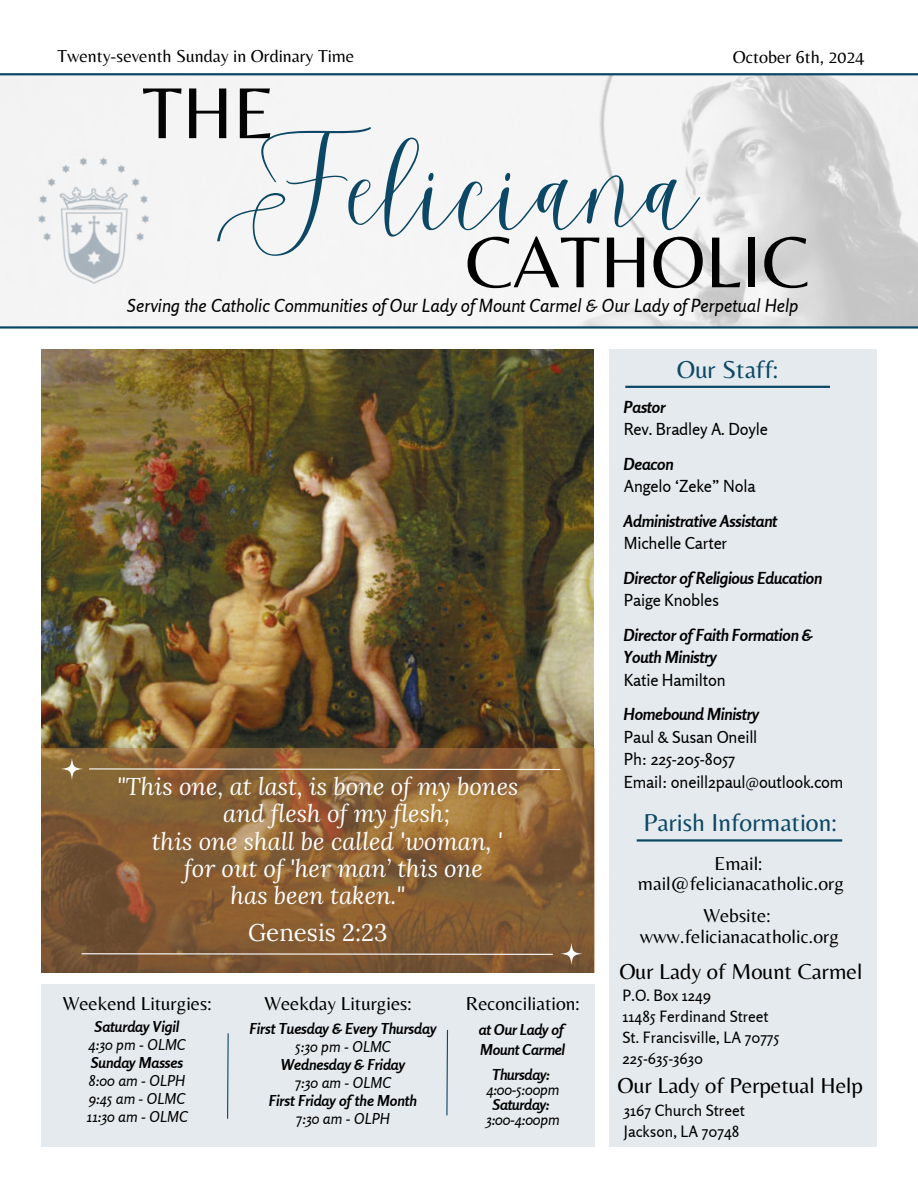
<style>
.page{position:relative;width:918px;height:1188px;background:#fff}
.page>*{position:absolute;margin:0;border:0;box-sizing:border-box;transform-origin:0 0}
.t1{font:99.45px "Malibu";color:#0c4865}
.t2{font:75px "Belleza";color:#000}
.t3{font:75px "Belleza";color:#030303}
.t4{font:25.5px "Belleza";color:#0c4865}
.t5{font:italic 24px "Lora";color:#fff}
.t6{font:24px "Lora";color:#fff}
.t7{font:22.5px "Belleza";color:#000}
.t8{font:19.5px/20.2px "Belleza";color:#000;text-align:center}
.t9{font:italic 18px "Rosario";color:#000}
.t10{font:18px "Belleza";color:#000}
.t11{font:16.5px/22.5px "Rosario";letter-spacing:-.01em;color:#000}
.t12{font:italic 700 16.5px/22.5px "Rosario";letter-spacing:-.01em;color:#000}
.t13{font:15.45px/21.1px "Rosario";color:#000}
.t14{font:italic 700 15px/20.7px "Rosario";color:#000}
.t15{font:italic 15px/18px "Rosario";color:#000}
</style>
<div class="page">
<img style="left:0;top:75px;width:918px;height:251px">
<hr style="left:0;top:326px;width:918px;height:3px;background:#0c4865">
<hr style="left:0;top:73px;width:918px;height:2px;background:#0c4865">
<div style="left:609px;top:349px;width:268px;height:798px;background:#e4eaee"></div>
<hr style="left:625px;top:386px;width:205px;height:2px;background:#0c4865">
<hr style="left:637px;top:839px;width:205px;height:3px;background:#0c4865">
<img style="left:28px;top:139px;width:128px;height:154px">
<div style="left:41px;top:984px;width:554px;height:163px;background:#e4eaee"></div>
<svg style="left:227px;top:1033px;width:2px;height:86px"></svg>
<svg style="left:446px;top:1030px;width:3px;height:86px"></svg>
<img style="left:41px;top:349px;width:552px;height:399px">
<svg style="left:41px;top:748px;width:553px;height:225px;background:#865e34"></svg>
<svg style="left:560px;top:943px;width:23px;height:22px"></svg>
<svg style="left:80px;top:953px;width:474px;height:2px"></svg>
<svg style="left:61px;top:758px;width:500px;height:22px;background:#906940"></svg>
<p class="t10" style="left:57px;top:45px;width:298px">Twenty-seventh Sunday in Ordinary Time</p>
<p class="t10" style="left:733px;top:46px;width:133px">October 6th, 2024</p>
<h2 class="t3" style="left:142px;top:69px;width:135px">THE</h2>
<h1 class="t1" style="left:214px;top:129px;width:486px">Feliciana</h1>
<h2 class="t2" style="left:465px;top:218px;width:346px">CATHOLIC</h2>
<p class="t9" style="left:127px;top:295px;width:673px">Serving the Catholic Communities of Our Lady of Mount Carmel &amp; Our Lady of Perpetual Help</p>
<h3 class="t5" style="left:117px;top:770px;width:403px">"This one, at last, is bone of my bones</h3>
<h3 class="t5" style="left:223px;top:798px;width:229px">and flesh of my flesh;</h3>
<h3 class="t5" style="left:152px;top:825px;width:352px">this one shall be called 'woman, '</h3>
<h3 class="t5" style="left:184px;top:852px;width:301px">for out of 'her man’ this one</h3>
<h3 class="t5" style="left:230px;top:880px;width:176px">has been taken."</h3>
<h3 class="t6" style="left:248px;top:917px;width:141px">Genesis 2:23</h3>
<p class="t8" style="left:63px;top:993px;width:150px">Weekend Liturgies:</p>
<p class="t8" style="left:264px;top:993px;width:149px">Weekday Liturgies:</p>
<p class="t14" style="left:95px;top:1016px;width:86px">Saturday Vigil</p>
<p class="t15" style="left:89px;top:1036px;width:99px">4:30 pm - OLMC</p>
<p class="t14" style="left:91px;top:1052px;width:93px">Sunday Masses</p>
<p class="t15" style="left:86px;top:1072px;width:103px">8:00 am - OLPH<br>9:45 am - OLMC<br>11:30 am - OLMC</p>
<p class="t14" style="left:250px;top:1018px;width:188px">First Tuesday &amp; Every Thursday</p>
<p class="t15" style="left:296px;top:1037px;width:97px">5:30 pm - OLMC</p>
<p class="t14" style="left:281px;top:1054px;width:125px">Wednesday &amp; Friday</p>
<p class="t15" style="left:295px;top:1073px;width:98px">7:30 am - OLMC</p>
<p class="t14" style="left:269px;top:1090px;width:149px">First Friday of the Month</p>
<p class="t15" style="left:296px;top:1109px;width:95px">7:30 am - OLPH</p>
<p class="t8" style="left:466px;top:993px;width:115px">Reconciliation:</p>
<p class="t14" style="left:479px;top:1019px;width:88px">at Our Lady of<br>Mount Carmel</p>
<p class="t14" style="left:492px;top:1064px;width:59px">Thursday:</p>
<p class="t15" style="left:486px;top:1081px;width:74px">4:00-5:00pm</p>
<p class="t14" style="left:493px;top:1095px;width:58px">Saturday:</p>
<p class="t15" style="left:486px;top:1111px;width:75px">3:00-4:00pm</p>
<h3 class="t4" style="left:677px;top:354px;width:103px">Our Staff:</h3>
<p class="t12" style="left:624px;top:396px;width:43px">Pastor</p>
<p class="t11" style="left:624px;top:418px;width:146px">Rev. Bradley A. Doyle</p>
<p class="t12" style="left:624px;top:453px;width:51px">Deacon</p>
<p class="t11" style="left:624px;top:475px;width:133px">Angelo ‘Zeke” Nola</p>
<p class="t12" style="left:624px;top:510px;width:155px">Administrative Assistant</p>
<p class="t11" style="left:624px;top:532px;width:105px">Michelle Carter</p>
<p class="t12" style="left:624px;top:567px;width:200px">Director of Religious Education</p>
<p class="t11" style="left:624px;top:589px;width:97px">Paige Knobles</p>
<p class="t12" style="left:624px;top:624px;width:191px">Director of Faith Formation &amp;<br>Youth Ministry</p>
<p class="t11" style="left:624px;top:669px;width:103px">Katie Hamilton</p>
<p class="t12" style="left:624px;top:703px;width:137px">Homebound Ministry</p>
<p class="t11" style="left:624px;top:726px;width:221px">Paul &amp; Susan Oneill<br>Ph: 225-205-8057<br>Email: oneill2paul@outlook.com</p>
<h3 class="t4" style="left:644px;top:807px;width:195px">Parish Information:</h3>
<p class="t8" style="left:638px;top:853px;width:208px">Email: mail@felicianacatholic.org</p>
<p class="t8" style="left:640px;top:905px;width:201px">Website: www.felicianacatholic.org</p>
<h3 class="t7" style="left:619px;top:958px;width:245px">Our Lady of Mount Carmel</h3>
<p class="t13" style="left:623px;top:984px;width:158px">P.O. Box 1249<br>11485 Ferdinand Street<br>St. Francisville, LA 70775<br>225-635-3630</p>
<h3 class="t7" style="left:618px;top:1072px;width:247px">Our Lady of Perpetual Help</h3>
<p class="t13" style="left:624px;top:1100px;width:122px">3167 Church Street<br>Jackson, LA 70748</p>
</div>
